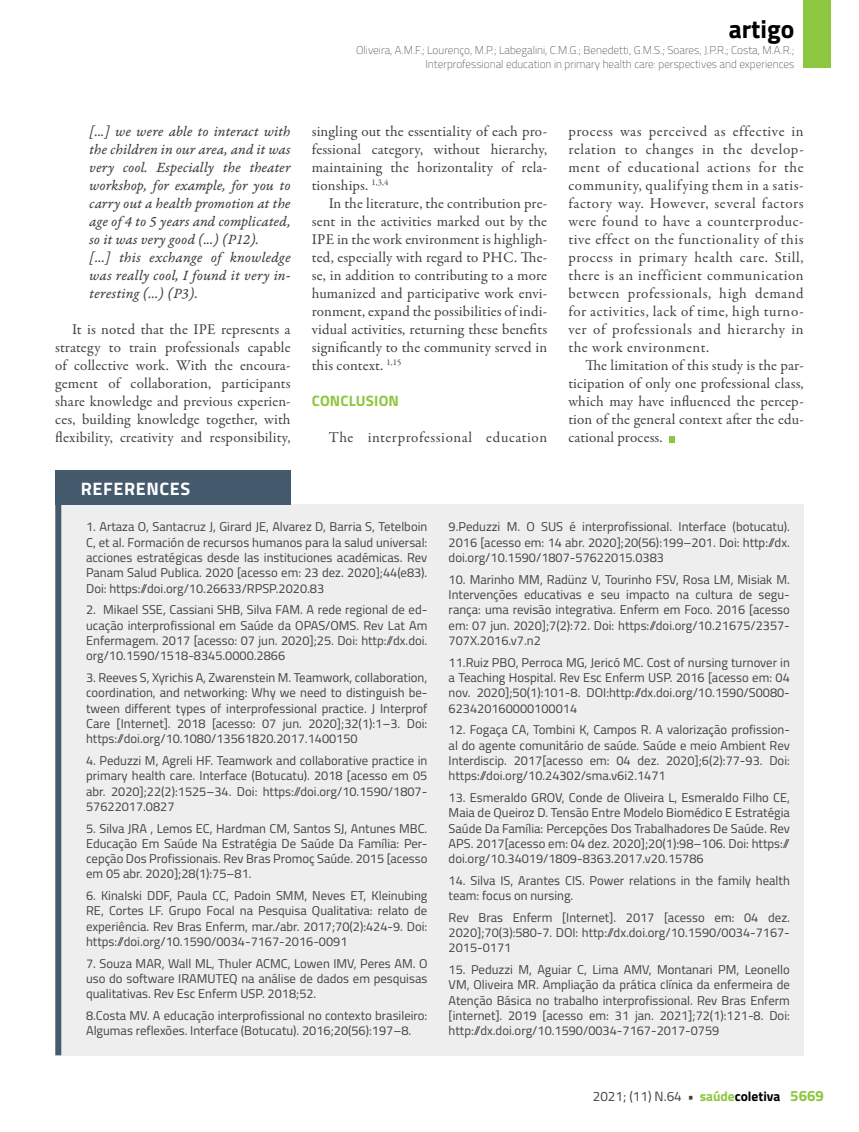
<style>
.page{position:relative;width:859px;height:1132px;background:#fff}
.page>*{position:absolute;margin:0;border:0;box-sizing:border-box;transform-origin:0 0}
.t1{font:700 25.5px "Titillium";color:#000}
.t2{font:700 18px "Titillium";letter-spacing:.035em;color:#fff}
.t3{font:15px/18px "Garamond Premr Pro";letter-spacing:.01em;color:#414042;text-align:justify}
.t4{font:15px/18px "Garamond Premr Pro It Capt";color:#414042}
.t5{font:15px "Garamond Premr Pro";letter-spacing:.035em;color:#414042}
.t6{font:700 15px "Titillium";letter-spacing:.01em;color:#8dc63f}
.t7{font:13.5px "Titillium";color:#414042}
.t8{font:12.75px/15.3px "Titillium";color:#414042;text-align:justify}
.t9{font:100 11.25px/13.5px "Titillium";color:#414042;text-align:right}
.s1{font-weight:700}
.s2{font-weight:700;color:#8dc63f}
.s3{font-weight:700;color:#000}
.s4{font-weight:700;font-size:15px;color:#8dc63f}
</style>
<div class="page">
<div style="left:804px;top:0;width:27px;height:68px;background:#8dc63f"></div>
<svg style="left:669px;top:436px;width:6px;height:6px"></svg>
<div style="left:61px;top:503px;width:743px;height:551px;background:#eeeeef"></div>
<div style="left:55px;top:469px;width:236px;height:35px;background:#455a6c"></div>
<div style="left:55px;top:486px;width:6px;height:568px;background:#455a6c"></div>
<h1 class="t1" style="left:729px;top:10px;width:67px">artigo</h1>
<p class="t9" style="left:356px;top:43px;width:440px">Oliveira, A.M.F.; Lourenço, M.P.; Labegalini, C.M.G.; Benedetti, G.M.S.; Soares, J.P.R.; Costa, M.A.R.;<br>Interprofessional education in primary health care: perspectives and experiences</p>
<p class="t4" style="left:89px;top:123px;width:203px">[...] we were able to interact with the children in our area, and it was very cool. Especially the theater workshop, for example, for you to carry out a health promotion at the age of 4 to 5 years and complicated, so it was very good (...) (P12).<br>[...] this exchange of knowledge was really cool, I found it very in&shy;teresting (...) (P3).</p>
<p class="t3" style="left:55px;top:320px;width:237px;text-indent:17px">It is noted that the IPE represents a strategy to train professionals capable of collective work. With the encoura&shy;gement of collaboration, participants share knowledge and previous experien&shy;ces, building knowledge together, with flexibility, creativity and responsibility,</p>
<p class="t3" style="left:312px;top:122px;width:237px">singling out the essentiality of each pro&shy;fessional category, without hierarchy, maintaining the horizontality of rela&shy;tionships. <sup>1,3,4</sup></p>
<p class="t3" style="left:312px;top:194px;width:237px;text-indent:17px">In the literature, the contribution pre&shy;sent in the activities marked out by the IPE in the work environment is highligh&shy;ted, especially with regard to PHC. The&shy;se, in addition to contributing to a more humanized and participative work envi&shy;ronment, expand the possibilities of indi&shy;vidual activities, returning these benefits significantly to the community served in this context. <sup>1,15</sup></p>
<p class="t6" style="left:312px;top:389px;width:89px">CONCLUSION</p>
<p class="t5" style="left:329px;top:428px;width:220px">The interprofessional education</p>
<p class="t3" style="left:568px;top:122px;width:237px">process was perceived as effective in relation to changes in the develop&shy;ment of educational actions for the community, qualifying them in a satis&shy;factory way. However, several factors were found to have a counterproduc&shy;tive effect on the functionality of this process in primary health care. Still, there is an inefficient communication between professionals, high demand for activities, lack of time, high turno&shy;ver of professionals and hierarchy in the work environment.</p>
<p class="t3" style="left:568px;top:356px;width:237px;text-indent:17px">The limitation of this study is the par&shy;ticipation of only one professional class, which may have influenced the percep&shy;tion of the general context after the edu&shy;cational process.</p>
<h2 class="t2" style="left:81px;top:475px;width:111px">REFERENCES</h2>
<p class="t8" style="left:86px;top:518px;width:343px">1. Artaza O, Santacruz J, Girard JE, Alvarez D, Barria S, Tetelboin C, et al. Formación de recursos humanos para la salud universal: acciones estratégicas desde las instituciones académicas. Rev Panam Salud Publica. 2020 [acesso em: 23 dez. 2020];44(e83).<br>Doi: https://doi.org/10.26633/RPSP.2020.83</p>
<p class="t8" style="left:86px;top:601px;width:343px">2. Mikael SSE, Cassiani SHB, Silva FAM. A rede regional de ed&shy;ucação interprofissional em Saúde da OPAS/OMS. Rev Lat Am Enfermagem. 2017 [acesso: 07 jun. 2020];25. Doi: http://dx.doi. org/10.1590/1518-8345.0000.2866</p>
<p class="t8" style="left:86px;top:669px;width:343px">3. Reeves S, Xyrichis A, Zwarenstein M. Teamwork, collaboration, coordination, and networking: Why we need to distinguish be&shy;tween different types of interprofessional practice. J Interprof Care [Internet]. 2018 [acesso: 07 jun. 2020];32(1):1–3. Doi: https://doi.org/10.1080/13561820.2017.1400150</p>
<p class="t8" style="left:86px;top:752px;width:343px">4. Peduzzi M, Agreli HF. Teamwork and collaborative practice in primary health care. Interface (Botucatu). 2018 [acesso em 05 abr. 2020];22(2):1525–34. Doi: https://doi.org/10.1590/1807- 57622017.0827</p>
<p class="t8" style="left:86px;top:819px;width:343px">5. Silva JRA , Lemos EC, Hardman CM, Santos SJ, Antunes MBC.<br>Educação Em Saúde Na Estratégia De Saúde Da Família: Per&shy;cepção Dos Profissionais. Rev Bras Promoç Saúde. 2015 [acesso em 05 abr. 2020];28(1):75–81.</p>
<p class="t8" style="left:86px;top:887px;width:343px">6. Kinalski DDF, Paula CC, Padoin SMM, Neves ET, Kleinubing RE, Cortes LF. Grupo Focal na Pesquisa Qualitativa: relato de experiência. Rev Bras Enferm, mar./abr. 2017;70(2):424-9. Doi: https://doi.org/10.1590/0034-7167-2016-0091</p>
<p class="t8" style="left:86px;top:954px;width:343px">7. Souza MAR, Wall ML, Thuler ACMC, Lowen IMV, Peres AM. O uso do software IRAMUTEQ na análise de dados em pesquisas qualitativas. Rev Esc Enferm USP. 2018;52.</p>
<p class="t8" style="left:86px;top:1007px;width:343px">8.Costa MV. A educação interprofissional no contexto brasileiro:<br>Algumas reflexões. Interface (Botucatu). 2016;20(56):197–8.</p>
<p class="t8" style="left:449px;top:518px;width:343px">9.Peduzzi M. O SUS é interprofissional. Interface (botucatu).<br>2016 [acesso em: 14 abr. 2020];20(56):199–201. Doi: http://dx. doi.org/10.1590/1807-57622015.0383</p>
<p class="t8" style="left:449px;top:570px;width:343px">10. Marinho MM, Radünz V, Tourinho FSV, Rosa LM, Misiak M.<br>Intervenções educativas e seu impacto na cultura de segu&shy;rança: uma revisão integrativa. Enferm em Foco. 2016 [acesso em: 07 jun. 2020];7(2):72. Doi: https://doi.org/10.21675/2357- 707X.2016.v7.n2</p>
<p class="t8" style="left:449px;top:653px;width:343px">11.Ruiz PBO, Perroca MG, Jericó MC. Cost of nursing turnover in a Teaching Hospital. Rev Esc Enferm USP. 2016 [acesso em: 04 nov. 2020];50(1):101-8. DOI:http://dx.doi.org/10.1590/S0080- 623420160000100014</p>
<p class="t8" style="left:449px;top:721px;width:343px">12. Fogaça CA, Tombini K, Campos R. A valorização profission&shy;al do agente comunitário de saúde. Saúde e meio Ambient Rev Interdiscip. 2017[acesso em: 04 dez. 2020];6(2):77-93. Doi: https://doi.org/10.24302/sma.v6i2.1471</p>
<p class="t8" style="left:449px;top:788px;width:343px">13. Esmeraldo GROV, Conde de Oliveira L, Esmeraldo Filho CE, Maia de Queiroz D. Tensão Entre Modelo Biomédico E Estratégia Saúde Da Família: Percepções Dos Trabalhadores De Saúde. Rev APS. 2017[acesso em: 04 dez. 2020];20(1):98–106. Doi: https:// doi.org/10.34019/1809-8363.2017.v20.15786</p>
<p class="t8" style="left:449px;top:871px;width:343px">14. Silva IS, Arantes CIS. Power relations in the family health team: focus on nursing.</p>
<p class="t8" style="left:449px;top:908px;width:343px">Rev Bras Enferm [Internet]. 2017 [acesso em: 04 dez.<br>2020];70(3):580-7. DOI: http://dx.doi.org/10.1590/0034-7167- 2015-0171</p>
<p class="t8" style="left:449px;top:961px;width:343px">15. Peduzzi M, Aguiar C, Lima AMV, Montanari PM, Leonello VM, Oliveira MR. Ampliação da prática clínica da enfermeira de Atenção Básica no trabalho interprofissional. Rev Bras Enferm [internet]. 2019 [acesso em: 31 jan. 2021];72(1):121-8. Doi: http://dx.doi.org/10.1590/0034-7167-2017-0759</p>
<p class="t7" style="left:593px;top:1086px;width:233px">2021; (11) N.64 <span class="s1">•</span> <span class="s2">saúde</span><span class="s3">coletiva</span> <span class="s4">5669</span></p>
</div>
